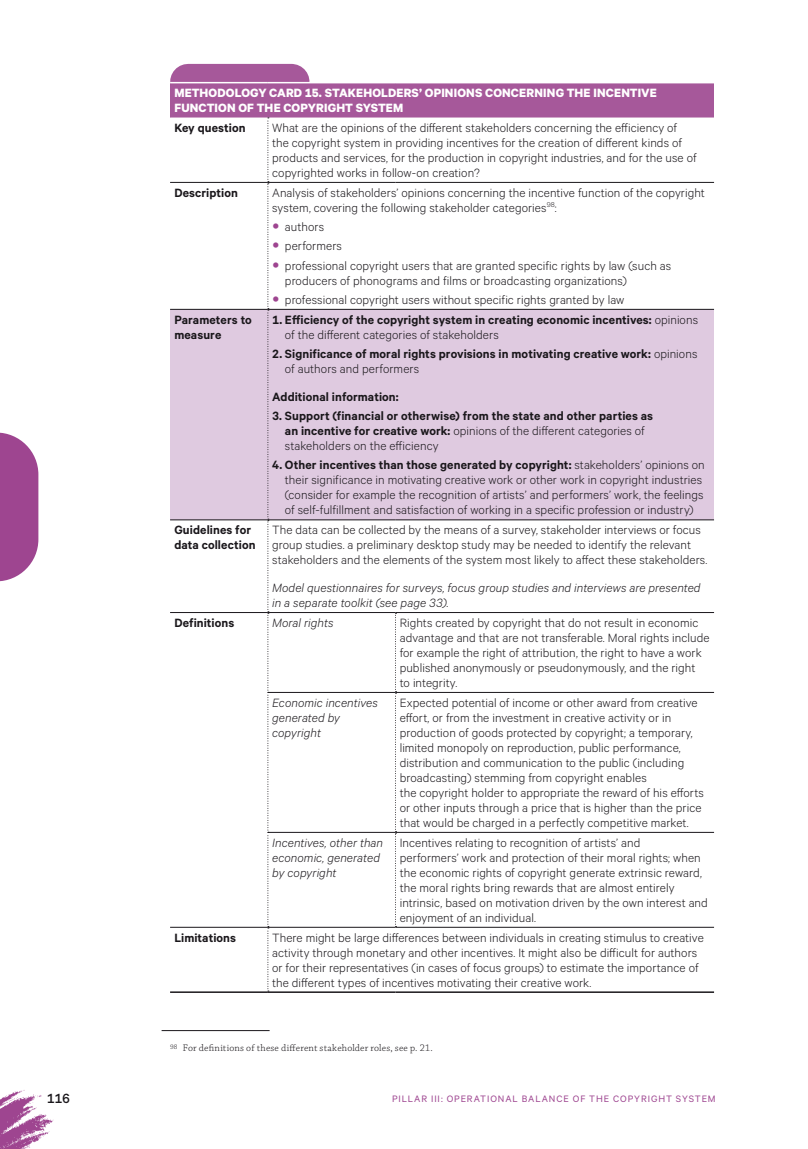
<style>
.page{position:relative;width:808px;height:1149px;background:#fff}
.page>*{position:absolute;margin:0;border:0;box-sizing:border-box;transform-origin:0 0}
.t1{font:500 15px "Calibre";color:#1a171b}
.t2{font:300 13.5px/15px "Calibre";letter-spacing:.005em;color:#1a171b}
.t3{font:600 13.5px/15px "Calibre";letter-spacing:.005em;color:#1a171b}
.t4{font:italic 300 13.5px/15px "Calibre";letter-spacing:.005em;color:#1a171b}
.t5{font:700 13.5px/15px "Calibre";letter-spacing:.015em;color:#fff}
.t6{font:10.5px "Calibre";letter-spacing:.085em;color:#9e4590}
.t7{font:300 10.05px "Chaparral Pro";letter-spacing:.015em;color:#1a171b}
.s1{font-weight:300}
.s2{font-weight:600}
</style>
<div class="page">
<svg style="left:0;top:1090px;width:54px;height:59px"></svg>
<svg style="left:0;top:432px;width:38px;height:149px;background:#aa5d9e"></svg>
<div style="left:188px;top:64px;width:104px;height:36px;background:#a6589a"></div>
<div style="left:170px;top:83px;width:544px;height:34px;background:#a6589a"></div>
<svg style="left:278px;top:117px;width:436px;height:811px"></svg>
<div style="left:170px;top:309px;width:98px;height:210px;background:#dfcae0"></div>
<div style="left:268px;top:309px;width:446px;height:210px;background:#dfcae0"></div>
<svg style="left:395px;top:613px;width:1px;height:313px"></svg>
<hr style="left:170px;top:182px;width:98px;height:1px;background:#1a171b">
<hr style="left:268px;top:182px;width:127px;height:1px;background:#1a171b">
<hr style="left:395px;top:182px;width:319px;height:1px;background:#1a171b">
<hr style="left:170px;top:309px;width:98px;height:1px;background:#1a171b">
<hr style="left:268px;top:309px;width:127px;height:1px;background:#1a171b">
<hr style="left:395px;top:309px;width:319px;height:1px;background:#1a171b">
<hr style="left:170px;top:519px;width:98px;height:1px;background:#1a171b">
<hr style="left:268px;top:519px;width:127px;height:1px;background:#1a171b">
<hr style="left:395px;top:519px;width:319px;height:1px;background:#1a171b">
<hr style="left:170px;top:612px;width:98px;height:1px;background:#1a171b">
<hr style="left:268px;top:612px;width:127px;height:1px;background:#1a171b">
<hr style="left:395px;top:612px;width:319px;height:1px;background:#1a171b">
<hr style="left:268px;top:691px;width:127px;height:1px;background:#1a171b">
<hr style="left:395px;top:691px;width:319px;height:1px;background:#1a171b">
<hr style="left:268px;top:831px;width:127px;height:1px;background:#1a171b">
<hr style="left:395px;top:831px;width:319px;height:1px;background:#1a171b">
<hr style="left:170px;top:926px;width:98px;height:1px;background:#1a171b">
<hr style="left:268px;top:926px;width:127px;height:1px;background:#1a171b">
<hr style="left:395px;top:926px;width:319px;height:1px;background:#1a171b">
<hr style="left:170px;top:991px;width:98px;height:1px;background:#1a171b">
<hr style="left:268px;top:991px;width:127px;height:1px;background:#1a171b">
<hr style="left:395px;top:991px;width:319px;height:1px;background:#1a171b">
<hr style="left:170px;top:82px;width:98px;height:1px;background:#fff">
<hr style="left:268px;top:82px;width:127px;height:1px;background:#fff">
<hr style="left:162px;top:1029px;width:108px;height:1px;background:#1a171b">
<svg style="left:267px;top:117px;width:11px;height:874px"></svg>
<p class="t5" style="left:174px;top:85px;width:484px">METHODOLOGY CARD 15. STAKEHOLDERS’ OPINIONS CONCERNING THE INCENTIVE<br>FUNCTION OF THE COPYRIGHT SYSTEM</p>
<p class="t3" style="left:174px;top:120px;width:73px">Key question</p>
<p class="t2" style="left:272px;top:119px;width:426px">What are the opinions of the different stakeholders concerning the efficiency of the copyright system in providing incentives for the creation of different kinds of products and services, for the production in copyright industries, and for the use of copyrighted works in follow-on creation?</p>
<p class="t3" style="left:174px;top:184px;width:65px">Description</p>
<p class="t2" style="left:272px;top:184px;width:434px">Analysis of stakeholders’ opinions concerning the incentive function of the copyright system, covering the following stakeholder categories<sup>98</sup>:</p>
<p class="t2" style="left:285px;top:216px;width:388px;line-height:19.2px">authors<br>performers<br>professional copyright users that are granted specific rights by law (such as</p>
<p class="t2" style="left:285px;top:270px;width:343px;line-height:19.2px">producers of phonograms and films or broadcasting organizations) professional copyright users without specific rights granted by law</p>
<p class="t3" style="left:174px;top:311px;width:79px">Parameters to measure</p>
<p class="t3" style="left:285px;top:311px;width:415px;text-indent:-13px">1. Efficiency of the copyright system in creating economic incentives: <span class="s1">opinions of the different categories of stakeholders</span></p>
<p class="t3" style="left:285px;top:346px;width:414px;text-indent:-13px">2. Significance of moral rights provisions in motivating creative work: <span class="s1">opinions of authors and performers</span></p>
<p class="t3" style="left:272px;top:388px;width:128px">Additional information:</p>
<p class="t3" style="left:285px;top:408px;width:370px;text-indent:-13px">3. Support (financial or otherwise) from the state and other parties as an incentive for creative work: <span class="s1">opinions of the different categories of stakeholders on the efficiency</span></p>
<p class="t2" style="left:285px;top:457px;width:421px;text-indent:-13px"><span class="s2">4. Other incentives than those generated by copyright:</span> stakeholders’ opinions on their significance in motivating creative work or other work in copyright industries (consider for example the recognition of artists’ and performers’ work, the feelings of self-fulfillment and satisfaction of working in a specific profession or industry)</p>
<p class="t3" style="left:174px;top:522px;width:83px">Guidelines for data collection</p>
<p class="t2" style="left:272px;top:521px;width:436px">The data can be collected by the means of a survey, stakeholder interviews or focus group studies. a preliminary desktop study may be needed to identify the relevant stakeholders and the elements of the system most likely to affect these stakeholders.</p>
<p class="t4" style="left:272px;top:579px;width:430px">Model questionnaires for surveys, focus group studies and interviews are presented in a separate toolkit (see page 33).</p>
<p class="t3" style="left:174px;top:614px;width:62px">Definitions</p>
<p class="t4" style="left:272px;top:614px;width:63px">Moral rights</p>
<p class="t2" style="left:400px;top:614px;width:311px">Rights created by copyright that do not result in economic advantage and that are not transferable. Moral rights include for example the right of attribution, the right to have a work published anonymously or pseudonymously, and the right<br>to integrity.</p>
<p class="t4" style="left:272px;top:694px;width:107px">Economic incentives generated by copyright</p>
<p class="t2" style="left:400px;top:694px;width:306px">Expected potential of income or other award from creative effort, or from the investment in creative activity or in production of goods protected by copyright; a temporary, limited monopoly on reproduction, public performance, distribution and communication to the public (including broadcasting) stemming from copyright enables<br>the copyright holder to appropriate the reward of his efforts or other inputs through a price that is higher than the price that would be charged in a perfectly competitive market.</p>
<p class="t4" style="left:272px;top:834px;width:112px">Incentives, other than economic, generated by copyright</p>
<p class="t2" style="left:400px;top:834px;width:310px">Incentives relating to recognition of artists’ and<br>performers’ work and protection of their moral rights; when the economic rights of copyright generate extrinsic reward, the moral rights bring rewards that are almost entirely intrinsic, based on motivation driven by the own interest and enjoyment of an individual.</p>
<p class="t3" style="left:174px;top:929px;width:63px">Limitations</p>
<p class="t2" style="left:272px;top:928px;width:433px">There might be large differences between individuals in creating stimulus to creative activity through monetary and other incentives. It might also be difficult for authors or for their representatives (in cases of focus groups) to estimate the importance of the different types of incentives motivating their creative work.</p>
<p class="t7" style="left:170px;top:1042px;width:264px"><sup>98</sup> For definitions of these different stakeholder roles, see p. 21.</p>
<p class="t1" style="left:47px;top:1089px;width:25px">116</p>
<p class="t6" style="left:392px;top:1092px;width:325px">PILLAR III: OPERATIONAL BALANCE OF THE COPYRIGHT SYSTEM</p>
</div>
